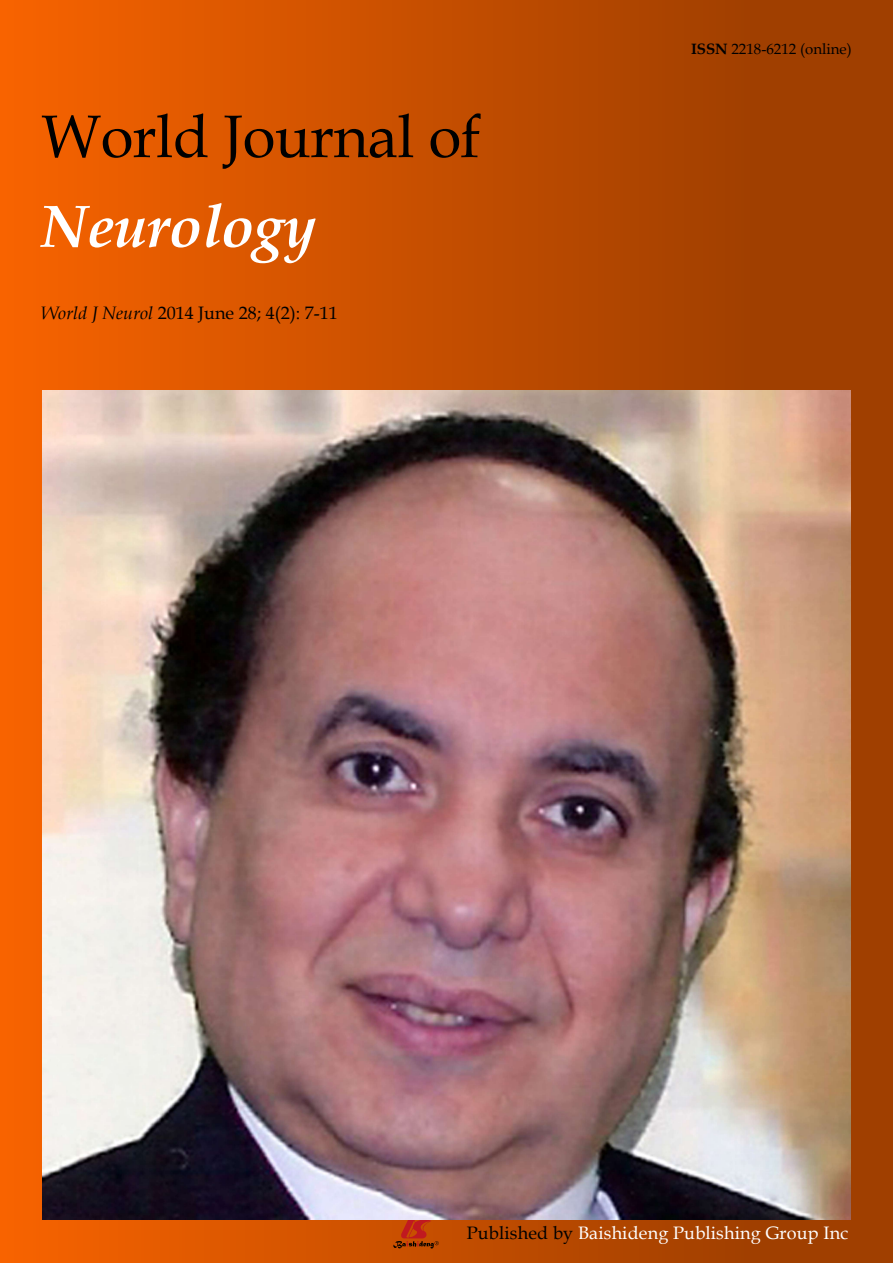
<style>
.page{position:relative;width:893px;height:1263px;background:#fff}
.page>*{position:absolute;margin:0;border:0;box-sizing:border-box;transform-origin:0 0}
.t1{font:60px/89.7px "Book Antiqua";letter-spacing:-.01em;color:#000}
.t2{font:18px "Book Antiqua";letter-spacing:.01em;color:#fff}
.t3{font:18px "Book Antiqua";color:#000}
.t4{font:15px "Book Antiqua";color:#000}
.s1{font-weight:700;font-style:italic;color:#fff}
.s2{font-style:italic}
.s3{font-weight:700}
.s4{color:#000}
</style>
<div class="page">
<div style="left:0;top:0;width:893px;height:1263px;background:linear-gradient(to right,#f66301,#953a00)"></div>
<svg style="left:393px;top:1220px;width:46px;height:28px"></svg>
<img style="left:43px;top:390px;width:807px;height:830px">
<p class="t1" style="left:41px;top:90px;width:441px">World Journal of<br><span class="s1">Neurology</span></p>
<p class="t3" style="left:41px;top:300px;width:298px"><span class="s2">World J Neurol</span> 2014 June 28; 4(2): 7-11</p>
<p class="t4" style="left:691px;top:38px;width:162px"><span class="s3">ISSN</span> 2218-6212 (online)</p>
<p class="t2" style="left:467px;top:1220px;width:383px"><span class="s4">Published by</span> Baishideng Publishing Group Inc</p>
</div>
